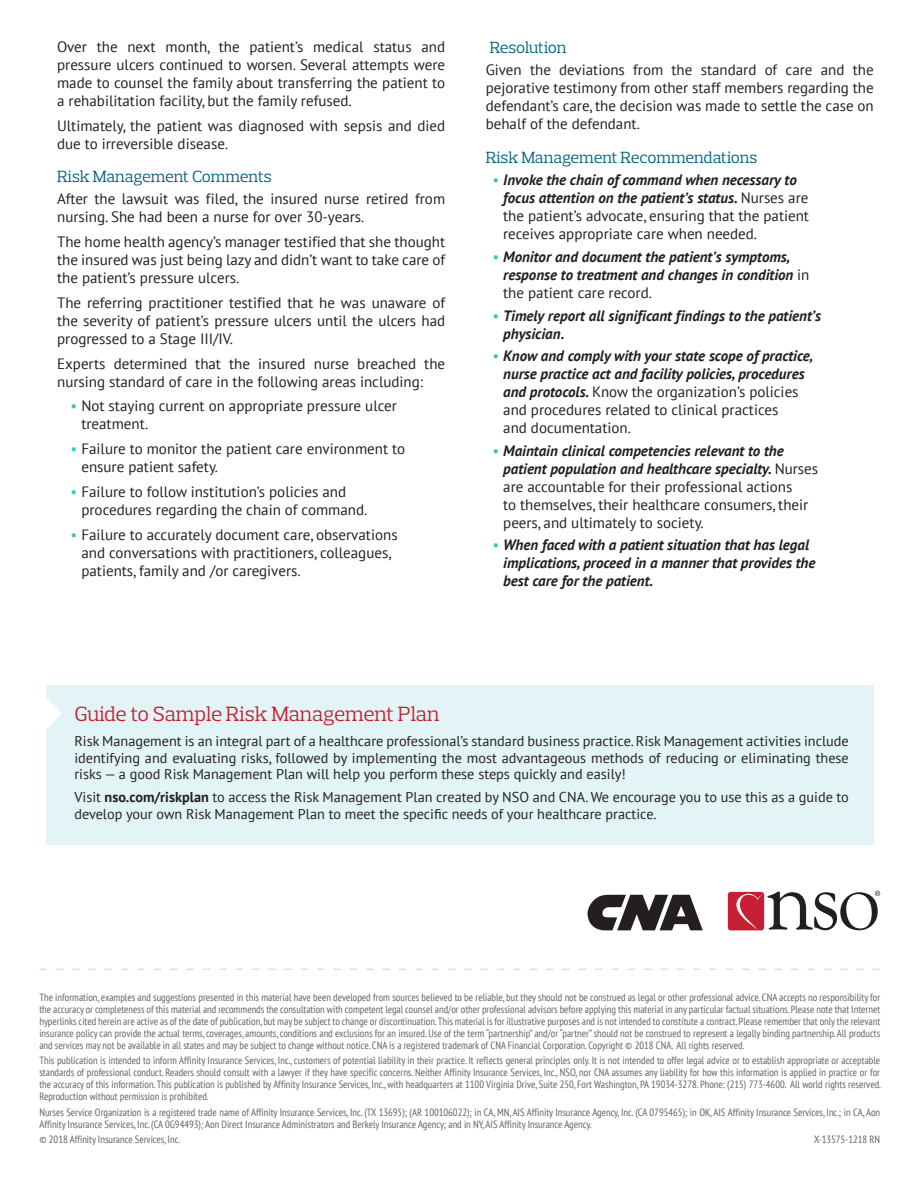
<style>
.page{position:relative;width:918px;height:1188px;background:#fff}
.page>*{position:absolute;margin:0;border:0;box-sizing:border-box;transform-origin:0 0}
.t1{font:21px "Prelo Slab";letter-spacing:-.01em;color:#c41f32}
.t2{font:16.5px "Prelo Slab";letter-spacing:-.01em;color:#005f7f}
.t3{font:15px/18px "PT Sans";color:#231f20}
.t4{font:italic 700 15px/18px "PT Sans";color:#231f20}
.t5{font:14.25px/16.5px "PT Sans";color:#231f20;text-align:justify}
.t6{font:condensed 10.5px/12px "PT Sans";color:#636366;text-align:justify}
.s1{color:#3ec1cc}
.s2{font-weight:700;font-style:italic}
.s3{font-weight:400;font-style:normal;color:#3ec1cc}
.s4{font-weight:400;font-style:normal}
.s5{font-weight:700}
</style>
<div class="page">
<div style="left:46px;top:685px;width:828px;height:160px;background:#e3f4f6"></div>
<svg style="left:46px;top:698px;width:16px;height:31px"></svg>
<svg style="left:587px;top:895px;width:116px;height:35px"></svg>
<div style="left:728px;top:892px;width:36px;height:38px;background:#c41f32;border-radius:3px"></div>
<svg style="left:736px;top:891px;width:144px;height:39px"></svg>
<svg style="left:39px;top:969px;width:841px;height:1px"></svg>
<h3 class="t3" style="left:57px;top:37px;width:390px;text-align:justify">Over the next month, the patient’s medical status and pressure ulcers continued to worsen. Several attempts were made to counsel the family about transferring the patient to a rehabilitation facility, but the family refused.</h3>
<h3 class="t3" style="left:57px;top:116px;width:390px">Ultimately, the patient was diagnosed with sepsis and died due to irreversible disease.</h3>
<h2 class="t2" style="left:57px;top:166px;width:216px">Risk Management Comments</h2>
<h3 class="t3" style="left:57px;top:190px;width:390px">After the lawsuit was filed, the insured nurse retired from nursing. She had been a nurse for over 30-years.</h3>
<h3 class="t3" style="left:57px;top:233px;width:390px;text-align:justify">The home health agency’s manager testified that she thought the insured was just being lazy and didn’t want to take care of the patient’s pressure ulcers.</h3>
<h3 class="t3" style="left:57px;top:293px;width:390px;text-align:justify">The referring practitioner testified that he was unaware of the severity of patient’s pressure ulcers until the ulcers had progressed to a Stage III/IV.</h3>
<h3 class="t3" style="left:57px;top:354px;width:390px">Experts determined that the insured nurse breached the nursing standard of care in the following areas including:</h3>
<h3 class="t3" style="left:81px;top:397px;width:317px;text-indent:-11px"><span class="s1">•</span> Not staying current on appropriate pressure ulcer treatment.</h3>
<h3 class="t3" style="left:81px;top:440px;width:325px;text-indent:-11px"><span class="s1">•</span> Failure to monitor the patient care environment to ensure patient safety.</h3>
<h3 class="t3" style="left:81px;top:482px;width:287px;text-indent:-11px"><span class="s1">•</span> Failure to follow institution’s policies and procedures regarding the chain of command.</h3>
<h3 class="t3" style="left:81px;top:525px;width:318px;text-indent:-11px"><span class="s1">•</span> Failure to accurately document care, observations and conversations with practitioners, colleagues, patients, family and /or caregivers.</h3>
<h2 class="t2" style="left:490px;top:37px;width:78px">Resolution</h2>
<h3 class="t3" style="left:486px;top:61px;width:390px;text-align:justify">Given the deviations from the standard of care and the pejorative testimony from other staff members regarding the defendant’s care, the decision was made to settle the case on behalf of the defendant.</h3>
<h2 class="t2" style="left:486px;top:147px;width:273px">Risk Management Recommendations</h2>
<h3 class="t3" style="left:503px;top:171px;width:307px;text-indent:-11px"><span class="s1">•</span> <span class="s2">Invoke the chain of command when necessary to focus attention on the patient’s status.</span> Nurses are the patient’s advocate, ensuring that the patient receives appropriate care when needed.</h3>
<h3 class="t4" style="left:503px;top:247px;width:308px;text-indent:-11px"><span class="s3">•</span> Monitor and document the patient’s symptoms, response to treatment and changes in condition <span class="s4">in the patient care record.</span></h3>
<h3 class="t4" style="left:503px;top:306px;width:319px;text-indent:-11px"><span class="s3">•</span> Timely report all significant findings to the patient’s physician.</h3>
<h3 class="t4" style="left:503px;top:347px;width:311px;text-indent:-11px"><span class="s3">•</span> Know and comply with your state scope of practice, nurse practice act and facility policies, procedures and protocols. <span class="s4">Know the organization’s policies and procedures related to clinical practices<br>and documentation.</span></h3>
<p class="t3" style="left:503px;top:441px;width:316px;text-indent:-11px"><span class="s1">•</span> <span class="s2">Maintain clinical competencies relevant to the patient population and healthcare specialty.</span> Nurses are accountable for their professional actions<br>to themselves, their healthcare consumers, their peers, and ultimately to society.</p>
<h3 class="t4" style="left:503px;top:536px;width:314px;text-indent:-11px"><span class="s3">•</span> When faced with a patient situation that has legal implications, proceed in a manner that provides the best care for the patient.</h3>
<h1 class="t1" style="left:74px;top:701px;width:367px">Guide to Sample Risk Management Plan</h1>
<p class="t5" style="left:74px;top:732px;width:776px">Risk Management is an integral part of a healthcare professional’s standard business practice. Risk Management activities include identifying and evaluating risks, followed by implementing the most advantageous methods of reducing or eliminating these risks — a good Risk Management Plan will help you perform these steps quickly and easily!</p>
<h3 class="t5" style="left:74px;top:789px;width:776px">Visit <span class="s5">nso.com/riskplan</span> to access the Risk Management Plan created by NSO and CNA. We encourage you to use this as a guide to develop your own Risk Management Plan to meet the specific needs of your healthcare practice.</h3>
<p class="t6" style="left:39px;top:991px;width:842px">The information, examples and suggestions presented in this material have been developed from sources believed to be reliable, but they should not be construed as legal or other professional advice. CNA accepts no responsibility for the accuracy or completeness of this material and recommends the consultation with competent legal counsel and/or other professional advisors before applying this material in any particular factual situations. Please note that Internet hyperlinks cited herein are active as of the date of publication, but may be subject to change or discontinuation. This material is for illustrative purposes and is not intended to constitute a contract. Please remember that only the relevant insurance policy can provide the actual terms, coverages, amounts, conditions and exclusions for an insured. Use of the term “partnership” and/or “partner” should not be construed to represent a legally binding partnership. All products and services may not be available in all states and may be subject to change without notice. CNA is a registered trademark of CNA Financial Corporation. Copyright © 2018 CNA. All rights reserved.</p>
<p class="t6" style="left:39px;top:1054px;width:843px">This publication is intended to inform Affinity Insurance Services, Inc., customers of potential liability in their practice. It reflects general principles only. It is not intended to offer legal advice or to establish appropriate or acceptable standards of professional conduct. Readers should consult with a lawyer if they have specific concerns. Neither Affinity Insurance Services, Inc., NSO, nor CNA assumes any liability for how this information is applied in practice or for the accuracy of this information. This publication is published by Affinity Insurance Services, Inc., with headquarters at 1100 Virginia Drive, Suite 250, Fort Washington, PA 19034-3278. Phone: (215) 773-4600. All world rights reserved.<br>Reproduction without permission is prohibited.</p>
<p class="t6" style="left:39px;top:1106px;width:842px">Nurses Service Organization is a registered trade name of Affinity Insurance Services, Inc. (TX 13695); (AR 100106022); in CA, MN, AIS Affinity Insurance Agency, Inc. (CA 0795465); in OK, AIS Affinity Insurance Services, Inc.; in CA, Aon<br>Affinity Insurance Services, Inc. (CA 0G94493); Aon Direct Insurance Administrators and Berkely Insurance Agency; and in NY, AIS Affinity Insurance Agency.</p>
<p class="t6" style="left:39px;top:1133px;width:142px">© 2018 Affinity Insurance Services, Inc.</p>
<p class="t6" style="left:814px;top:1133px;width:68px">X-13575-1218 RN</p>
</div>
